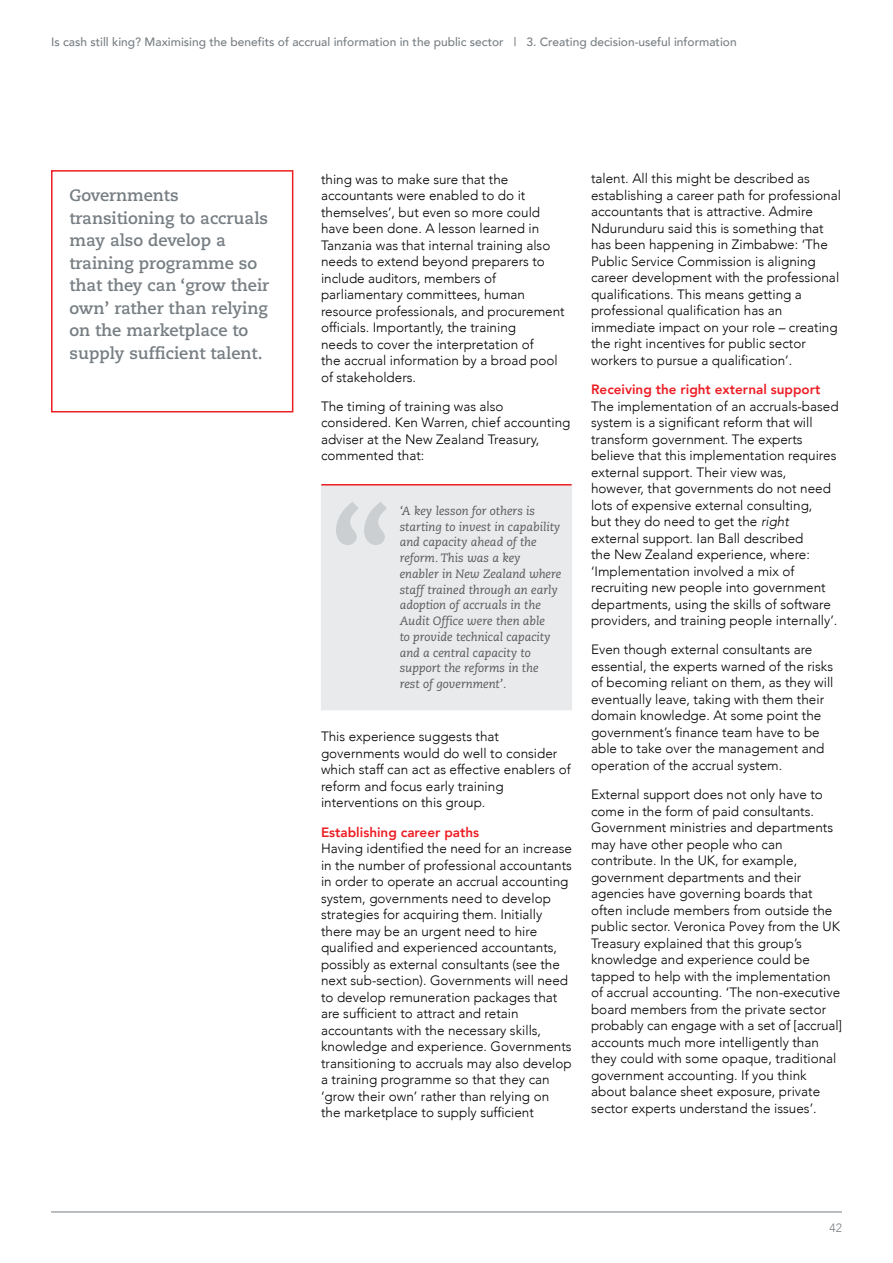
<style>
.page{position:relative;width:893px;height:1263px;background:#fff}
.page>*{position:absolute;margin:0;border:0;box-sizing:border-box;transform-origin:0 0}
.t1{font:700 16.5px/22.5px "Caecilia";color:#777e83}
.t2{font:300 13.5px/16.5px "Avenir";color:#000}
.t3{font:800 13.5px "Avenir";color:#ed1d24}
.t4{font:italic 12px/15.8px "Caecilia";color:#58595b}
.t5{font:500 12px "Avenir";color:#777e83}
.t6{font:300 12px "Avenir";color:#777e83}
.s1{font-style:italic}
</style>
<div class="page">
<hr style="left:51px;top:1212px;width:791px;height:1px;background:#777e83">
<svg style="left:51px;top:170px;width:243px;height:243px"></svg>
<div style="left:321px;top:485px;width:251px;height:225px;background:#e9eaeb;border:1px solid #e9eaeb"></div>
<svg style="left:336px;top:502px;width:51px;height:43px"></svg>
<hr style="left:322px;top:484px;width:249px;height:1px;background:#ed1d24">
<p class="t5" style="left:51px;top:31px;width:687px">Is cash still king? Maximising the benefits of accrual information in the public sector | 3. Creating decision-useful information</p>
<p class="t1" style="left:70px;top:185px;width:201px">Governments transitioning to accruals may also develop a training programme so that they can ‘grow their own’ rather than relying on the marketplace to supply sufficient talent.</p>
<p class="t2" style="left:321px;top:171px;width:245px">thing was to make sure that the accountants were enabled to do it themselves’, but even so more could have been done. A lesson learned in Tanzania was that internal training also needs to extend beyond preparers to include auditors, members of parliamentary committees, human resource professionals, and procurement officials. Importantly, the training<br>needs to cover the interpretation of<br>the accrual information by a broad pool of stakeholders.</p>
<p class="t2" style="left:321px;top:398px;width:251px">The timing of training was also considered. Ken Warren, chief accounting adviser at the New Zealand Treasury, commented that:</p>
<p class="t4" style="left:400px;top:503px;width:163px">‘A key lesson for others is starting to invest in capability and capacity ahead of the reform. This was a key enabler in New Zealand where staff trained through an early adoption of accruals in the<br>Audit Office were then able<br>to provide technical capacity and a central capacity to support the reforms in the rest of government’.</p>
<p class="t2" style="left:321px;top:728px;width:251px">This experience suggests that governments would do well to consider which staff can act as effective enablers of reform and focus early training interventions on this group.</p>
<p class="t3" style="left:321px;top:821px;width:160px">Establishing career paths</p>
<p class="t2" style="left:321px;top:840px;width:252px">Having identified the need for an increase in the number of professional accountants in order to operate an accrual accounting system, governments need to develop strategies for acquiring them. Initially there may be an urgent need to hire qualified and experienced accountants, possibly as external consultants (see the next sub-section). Governments will need to develop remuneration packages that are sufficient to attract and retain accountants with the necessary skills, knowledge and experience. Governments transitioning to accruals may also develop a training programme so that they can ‘grow their own’ rather than relying on the marketplace to supply sufficient</p>
<p class="t2" style="left:591px;top:171px;width:251px">talent. All this might be described as establishing a career path for professional accountants that is attractive. Admire Ndurunduru said this is something that has been happening in Zimbabwe: ‘The Public Service Commission is aligning career development with the professional qualifications. This means getting a professional qualification has an immediate impact on your role – creating the right incentives for public sector workers to pursue a qualification’.</p>
<p class="t3" style="left:591px;top:379px;width:231px">Receiving the right external support</p>
<p class="t2" style="left:591px;top:398px;width:249px">The implementation of an accruals-based system is a significant reform that will transform government. The experts believe that this implementation requires external support. Their view was, however, that governments do not need lots of expensive external consulting,<br>but they do need to get the <span class="s1">right </span>external support. Ian Ball described<br>the New Zealand experience, where: ‘Implementation involved a mix of recruiting new people into government departments, using the skills of software providers, and training people internally’.</p>
<p class="t2" style="left:591px;top:642px;width:244px">Even though external consultants are essential, the experts warned of the risks of becoming reliant on them, as they will eventually leave, taking with them their domain knowledge. At some point the government’s finance team have to be able to take over the management and operation of the accrual system.</p>
<p class="t2" style="left:591px;top:786px;width:252px">External support does not only have to come in the form of paid consultants.<br>Government ministries and departments may have other people who can contribute. In the UK, for example, government departments and their agencies have governing boards that often include members from outside the public sector. Veronica Povey from the UK Treasury explained that this group’s knowledge and experience could be tapped to help with the implementation of accrual accounting. ‘The non-executive board members from the private sector probably can engage with a set of [accrual] accounts much more intelligently than they could with some opaque, traditional government accounting. If you think about balance sheet exposure, private sector experts understand the issues’.</p>
<p class="t6" style="left:829px;top:1221px;width:14px">42</p>
</div>
